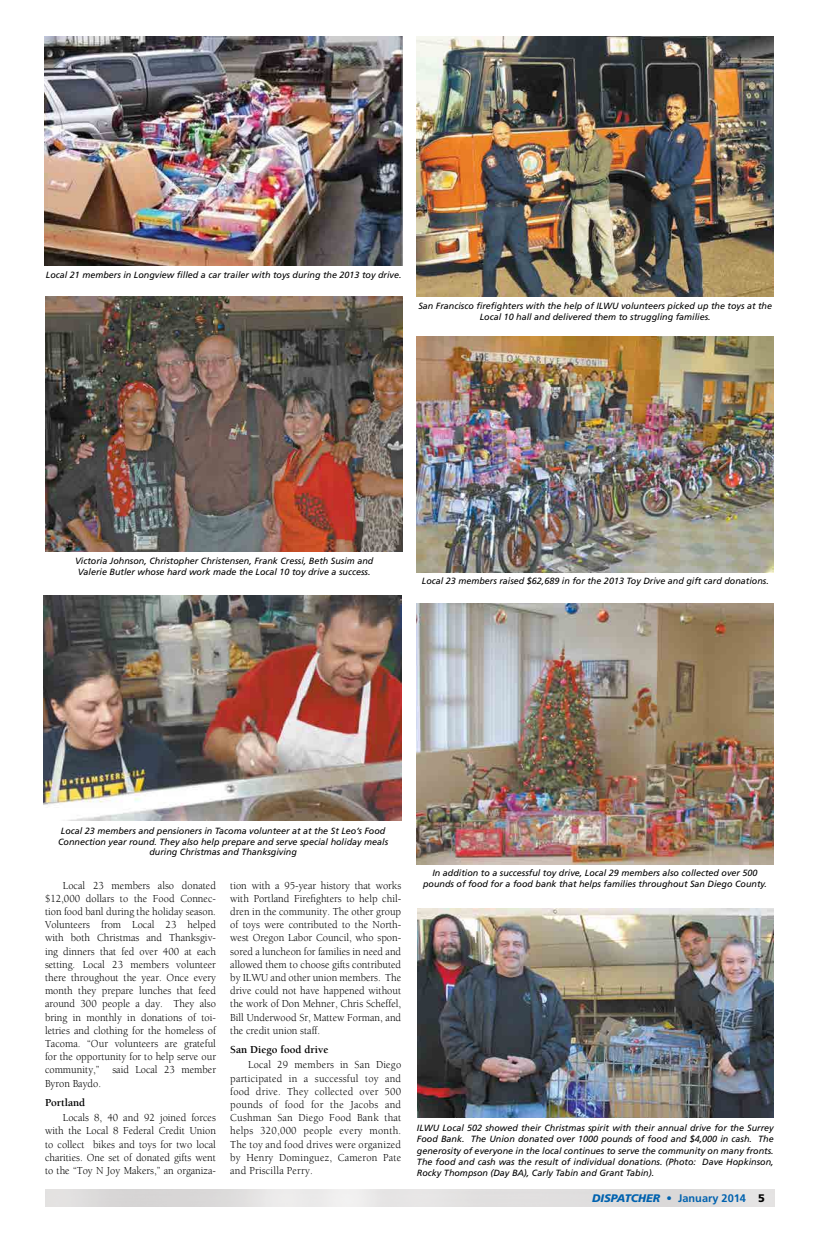
<style>
.page{position:relative;width:828px;height:1260px;background:#fff}
.page>*{position:absolute;margin:0;border:0;box-sizing:border-box;transform-origin:0 0}
.t1{font:11px/13.2px "Berkeley";color:#000;text-align:justify;scale:.95 1}
.t2{font:700 11px "Berkeley";color:#000}
.t3{font:700 11px "Frutiger";color:#0062af}
.t4{font:italic 9px/10.8px "Frutiger";color:#000;text-align:center}
.s1{font-weight:900;font-style:italic}
.s2{font-weight:900;color:#000}
</style>
<div class="page">
<img style="left:44px;top:36px;width:358px;height:230px">
<img style="left:417px;top:603px;width:357px;height:261px">
<img style="left:416px;top:336px;width:358px;height:236px">
<img style="left:45px;top:297px;width:357px;height:254px">
<img style="left:44px;top:596px;width:357px;height:224px">
<img style="left:417px;top:909px;width:356px;height:209px">
<img style="left:416px;top:36px;width:357px;height:261px">
<p class="t4" style="left:46px;top:270px;width:357px">Local 21 members in Longview filled a car trailer with toys during the 2013 toy drive.</p>
<p class="t4" style="left:418px;top:301px;width:355px">San Francisco firefighters with the help of ILWU volunteers picked up the toys at the<br>Local 10 hall and delivered them to struggling families.</p>
<p class="t4" style="left:75px;top:555px;width:300px">Victoria Johnson, Christopher Christensen, Frank Cressi, Beth Susim and<br>Valerie Butler whose hard work made the Local 10 toy drive a success.</p>
<p class="t4" style="left:422px;top:576px;width:348px">Local 23 members raised $62,689 in for the 2013 Toy Drive and gift card donations.</p>
<p class="t4" style="left:58px;top:825px;width:332px">Local 23 members and pensioners in Tacoma volunteer at at the St Leo’s Food<br>Connection year round. They also help prepare and serve special holiday meals during Christmas and Thanksgiving</p>
<p class="t1" style="left:45px;top:879px;width:182px;text-indent:18px">Local 23 members also donated $12,000 dollars to the Food Connec&shy;tion food banl during the holiday season.<br>Volunteers from Local 23 helped with both Christmas and Thanksgiv&shy;ing dinners that fed over 400 at each setting. Local 23 members volunteer there throughout the year. Once every month they prepare lunches that feed around 300 people a day. They also bring in monthly in donations of toi&shy;letries and clothing for the homeless of Tacoma. “Our volunteers are grateful for the opportunity for to help serve our community,” said Local 23 member Byron Baydo.</p>
<p class="t2" style="left:45px;top:1097px;width:42px">Portland</p>
<p class="t1" style="left:45px;top:1111px;width:182px;text-indent:18px">Locals 8, 40 and 92 joined forces with the Local 8 Federal Credit Union to collect bikes and toys for two local charities. One set of donated gifts went to the “Toy N Joy Makers,” an organiza-</p>
<p class="t1" style="left:230px;top:879px;width:182px">tion with a 95-year history that works with Portland Firefighters to help chil&shy;dren in the community. The other group of toys were contributed to the North&shy;west Oregon Labor Council, who spon&shy;sored a luncheon for families in need and allowed them to choose gifts contributed by ILWU and other union members. The drive could not have happened without the work of Don Mehner, Chris Scheffel, Bill Underwood Sr, Mattew Forman, and the credit union staff.</p>
<p class="t2" style="left:230px;top:1044px;width:100px">San Diego food drive</p>
<p class="t1" style="left:230px;top:1059px;width:182px;text-indent:18px">Local 29 members in San Diego participated in a successful toy and food drive. They collected over 500 pounds of food for the Jacobs and Cushman San Diego Food Bank that helps 320,000 people every month.<br>The toy and food drives were organized by Henry Dominguez, Cameron Pate and Priscilla Perry.</p>
<p class="t4" style="left:423px;top:868px;width:345px">In addition to a successful toy drive, Local 29 members also collected over 500 pounds of food for a food bank that helps families throughout San Diego County.</p>
<p class="t4" style="left:417px;top:1122px;width:358px;line-height:11.3px;text-align:justify">ILWU Local 502 showed their Christmas spirit with their annual drive for the Surrey Food Bank. The Union donated over 1000 pounds of food and $4,000 in cash. The generosity of everyone in the local continues to serve the community on many fronts.<br>The food and cash was the result of individual donations. (Photo: Dave Hopkinson, Rocky Thompson (Day BA), Carly Tabin and Grant Tabin).</p>
<p class="t3" style="left:592px;top:1192px;width:174px"><span class="s1">DISPATCHER</span> • January 2014 <span class="s2">5</span></p>
</div>
